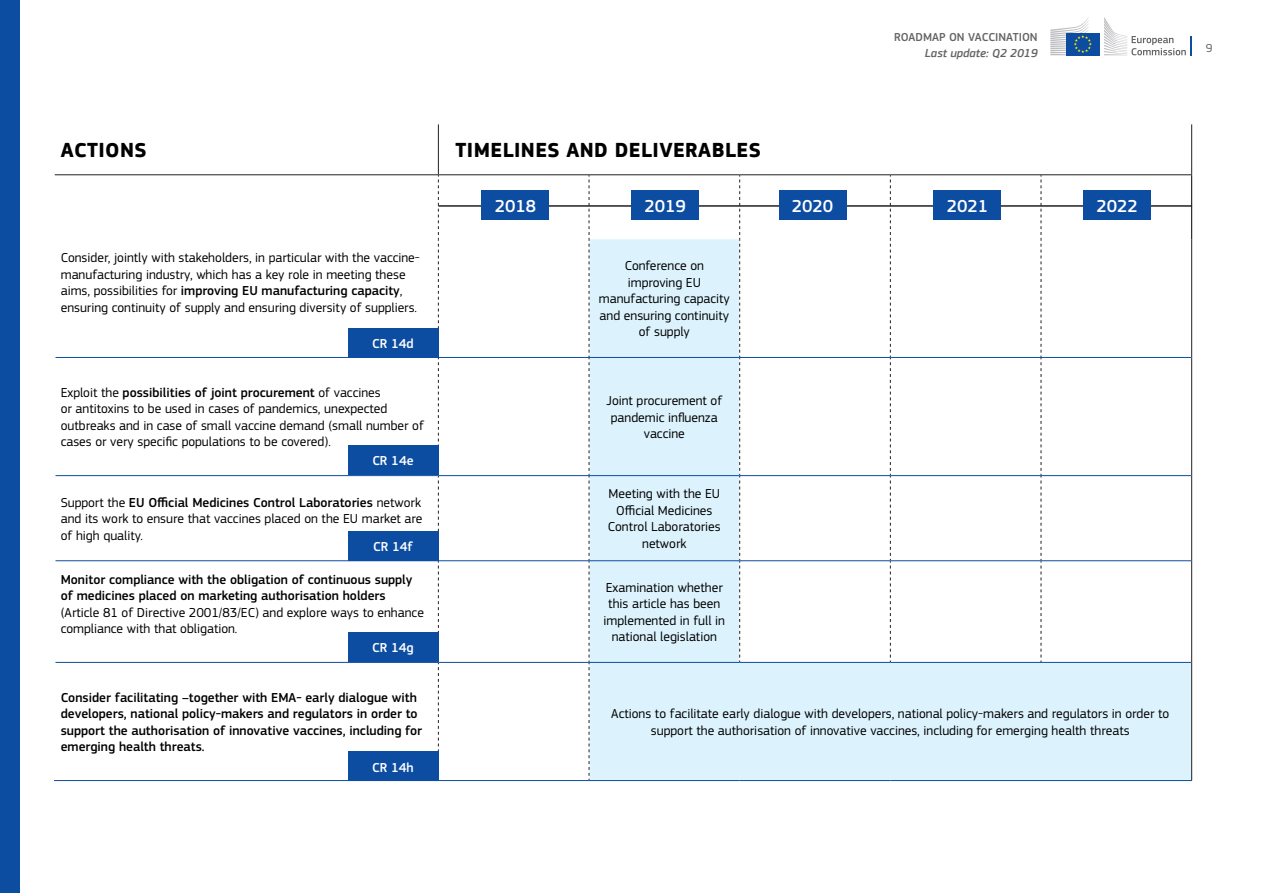
<style>
.page{position:relative;width:1263px;height:893px;background:#fff}
.page>*{position:absolute;margin:0;border:0;box-sizing:border-box;transform-origin:0 0}
.t1{font:700 21px "EC Square Sans Pro";letter-spacing:.02em;color:#000}
.t2{font:500 18px "EC Square Sans Pro";color:#fff}
.t3{font:13.5px/16.5px "EC Square Sans Pro";color:#000;text-align:center}
.t4{font:500 13.5px/16.5px "EC Square Sans Pro";color:#000}
.t5{font:500 13.5px "EC Square Sans Pro";color:#fff}
.t6{font:500 12px "EC Square Sans Pro";color:#636366}
.t7{font:italic 500 12px "EC Square Sans Pro";color:#636366}
.t8{font:12px "EC Square Sans Pro";color:#636366}
.s1{font-weight:500}
</style>
<div class="page">
<svg style="left:1104px;top:17px;width:88px;height:38px"></svg>
<div style="left:1066px;top:33px;width:34px;height:22px;background:#0d4da1"></div>
<svg style="left:1050px;top:17px;width:42px;height:38px"></svg>
<div style="left:0;top:0;width:19px;height:893px;background:#0d4da1"></div>
<svg style="left:590px;top:239px;width:601px;height:541px"></svg>
<hr style="left:1191px;top:175px;width:1px;height:64px;background:#000">
<hr style="left:1191px;top:124px;width:1px;height:50px;background:#231f20">
<hr style="left:55px;top:174px;width:383px;height:1px;background:#231f20">
<hr style="left:438px;top:174px;width:151px;height:1px;background:#231f20">
<hr style="left:589px;top:174px;width:151px;height:1px;background:#231f20">
<hr style="left:740px;top:174px;width:150px;height:1px;background:#231f20">
<hr style="left:890px;top:174px;width:151px;height:1px;background:#231f20">
<hr style="left:1041px;top:174px;width:151px;height:1px;background:#231f20">
<svg style="left:438px;top:175px;width:1px;height:605px"></svg>
<svg style="left:589px;top:175px;width:1px;height:605px"></svg>
<svg style="left:739px;top:175px;width:1px;height:487px"></svg>
<svg style="left:890px;top:175px;width:1px;height:487px"></svg>
<svg style="left:1041px;top:175px;width:1px;height:487px"></svg>
<hr style="left:1191px;top:239px;width:1px;height:118px;background:#231f20">
<hr style="left:1191px;top:357px;width:1px;height:119px;background:#231f20">
<hr style="left:1191px;top:476px;width:1px;height:85px;background:#231f20">
<hr style="left:1191px;top:561px;width:1px;height:101px;background:#231f20">
<hr style="left:1191px;top:662px;width:1px;height:118px;background:#231f20">
<hr style="left:438px;top:124px;width:1px;height:50px;background:#231f20">
<hr style="left:54px;top:780px;width:384px;height:1px;background:#0d4da1">
<hr style="left:438px;top:780px;width:151px;height:1px;background:#0d4da1">
<hr style="left:589px;top:780px;width:151px;height:1px;background:#0d4da1">
<hr style="left:740px;top:780px;width:150px;height:1px;background:#0d4da1">
<hr style="left:890px;top:780px;width:151px;height:1px;background:#0d4da1">
<hr style="left:1041px;top:780px;width:151px;height:1px;background:#0d4da1">
<hr style="left:56px;top:662px;width:382px;height:1px;background:#0d4da1">
<hr style="left:438px;top:662px;width:151px;height:1px;background:#0d4da1">
<hr style="left:589px;top:662px;width:151px;height:1px;background:#0d4da1">
<hr style="left:740px;top:662px;width:150px;height:1px;background:#0d4da1">
<hr style="left:890px;top:662px;width:151px;height:1px;background:#0d4da1">
<hr style="left:1041px;top:662px;width:150px;height:1px;background:#0d4da1">
<hr style="left:56px;top:357px;width:382px;height:1px;background:#0d4da1">
<hr style="left:438px;top:357px;width:151px;height:1px;background:#0d4da1">
<hr style="left:589px;top:357px;width:151px;height:1px;background:#0d4da1">
<hr style="left:740px;top:357px;width:150px;height:1px;background:#0d4da1">
<hr style="left:890px;top:357px;width:151px;height:1px;background:#0d4da1">
<hr style="left:1041px;top:357px;width:150px;height:1px;background:#0d4da1">
<hr style="left:56px;top:475px;width:382px;height:1px;background:#0d4da1">
<hr style="left:438px;top:475px;width:151px;height:1px;background:#0d4da1">
<hr style="left:589px;top:475px;width:151px;height:1px;background:#0d4da1">
<hr style="left:740px;top:475px;width:150px;height:1px;background:#0d4da1">
<hr style="left:890px;top:475px;width:151px;height:1px;background:#0d4da1">
<hr style="left:1041px;top:475px;width:150px;height:1px;background:#0d4da1">
<hr style="left:56px;top:560px;width:382px;height:1px;background:#0d4da1">
<hr style="left:438px;top:560px;width:151px;height:1px;background:#0d4da1">
<hr style="left:589px;top:560px;width:151px;height:1px;background:#0d4da1">
<hr style="left:740px;top:560px;width:150px;height:1px;background:#0d4da1">
<hr style="left:890px;top:560px;width:151px;height:1px;background:#0d4da1">
<hr style="left:1041px;top:560px;width:150px;height:1px;background:#0d4da1">
<div style="left:348px;top:328px;width:90px;height:29px;background:#0d4da1"></div>
<div style="left:348px;top:445px;width:90px;height:30px;background:#0d4da1"></div>
<div style="left:348px;top:531px;width:90px;height:30px;background:#0d4da1"></div>
<div style="left:348px;top:632px;width:90px;height:30px;background:#0d4da1"></div>
<div style="left:348px;top:752px;width:90px;height:29px;background:#0d4da1"></div>
<hr style="left:438px;top:205px;width:754px;height:2px;background:#231f20">
<div style="left:482px;top:190px;width:67px;height:30px;background:#0d4da1"></div>
<div style="left:631px;top:190px;width:68px;height:30px;background:#0d4da1"></div>
<div style="left:779px;top:190px;width:67px;height:30px;background:#0d4da1"></div>
<div style="left:934px;top:190px;width:67px;height:30px;background:#0d4da1"></div>
<div style="left:1083px;top:190px;width:68px;height:30px;background:#0d4da1"></div>
<h1 class="t1" style="left:61px;top:138px;width:87px">ACTIONS</h1>
<h1 class="t1" style="left:456px;top:138px;width:307px">TIMELINES AND DELIVERABLES</h1>
<p class="t6" style="left:894px;top:30px;width:145px">ROADMAP ON VACCINATION</p>
<p class="t7" style="left:925px;top:46px;width:114px">Last update: Q2 2019</p>
<h2 class="t2" style="left:495px;top:196px;width:43px">2018</h2>
<h2 class="t2" style="left:644px;top:196px;width:43px">2019</h2>
<h2 class="t2" style="left:792px;top:196px;width:43px">2020</h2>
<h2 class="t2" style="left:947px;top:196px;width:43px">2021</h2>
<h2 class="t2" style="left:1096px;top:196px;width:43px">2022</h2>
<p class="t3" style="left:61px;top:250px;width:361px;text-align:left">Consider, jointly with stakeholders, in particular with the vaccine&shy;manufacturing industry, which has a key role in meeting these aims, possibilities for <span class="s1">improving EU manufacturing capacity</span>, ensuring continuity of supply and ensuring diversity of suppliers.</p>
<p class="t3" style="left:599px;top:258px;width:132px">Conference on improving EU manufacturing capacity and ensuring continuity of supply</p>
<p class="t5" style="left:372px;top:335px;width:43px">CR 14d</p>
<p class="t3" style="left:61px;top:384px;width:365px;text-align:left">Exploit the <span class="s1">possibilities of joint procurement</span> of vaccines<br>or antitoxins to be used in cases of pandemics, unexpected outbreaks and in case of small vaccine demand (small number of cases or very specific populations to be covered).</p>
<p class="t3" style="left:606px;top:392px;width:117px">Joint procurement of pandemic influenza vaccine</p>
<p class="t5" style="left:372px;top:453px;width:43px">CR 14e</p>
<p class="t3" style="left:61px;top:494px;width:363px;text-align:justify">Support the <span class="s1">EU Official Medicines Control Laboratories</span> network and its work to ensure that vaccines placed on the EU market are of high quality.</p>
<p class="t3" style="left:608px;top:486px;width:114px">Meeting with the EU<br>Official Medicines<br>Control Laboratories network</p>
<p class="t4" style="left:61px;top:571px;width:353px">Monitor compliance with the obligation of continuous supply of medicines placed on marketing authorisation holders</p>
<p class="t3" style="left:61px;top:604px;width:365px;text-align:left">(Article 81 of Directive 2001/83/EC) and explore ways to enhance compliance with that obligation.</p>
<p class="t5" style="left:373px;top:539px;width:41px">CR 14f</p>
<p class="t3" style="left:604px;top:579px;width:123px">Examination whether this article has been implemented in full in national legislation</p>
<p class="t5" style="left:372px;top:640px;width:43px">CR 14g</p>
<p class="t4" style="left:61px;top:689px;width:363px">Consider facilitating –together with EMA- early dialogue with developers, national policy-makers and regulators in order to support the authorisation of innovative vaccines, including for emerging health threats.</p>
<p class="t5" style="left:372px;top:759px;width:43px">CR 14h</p>
<p class="t3" style="left:611px;top:706px;width:559px">Actions to facilitate early dialogue with developers, national policy-makers and regulators in order to support the authorisation of innovative vaccines, including for emerging health threats</p>
<p class="t8" style="left:1206px;top:41px;width:8px">9</p>
</div>
